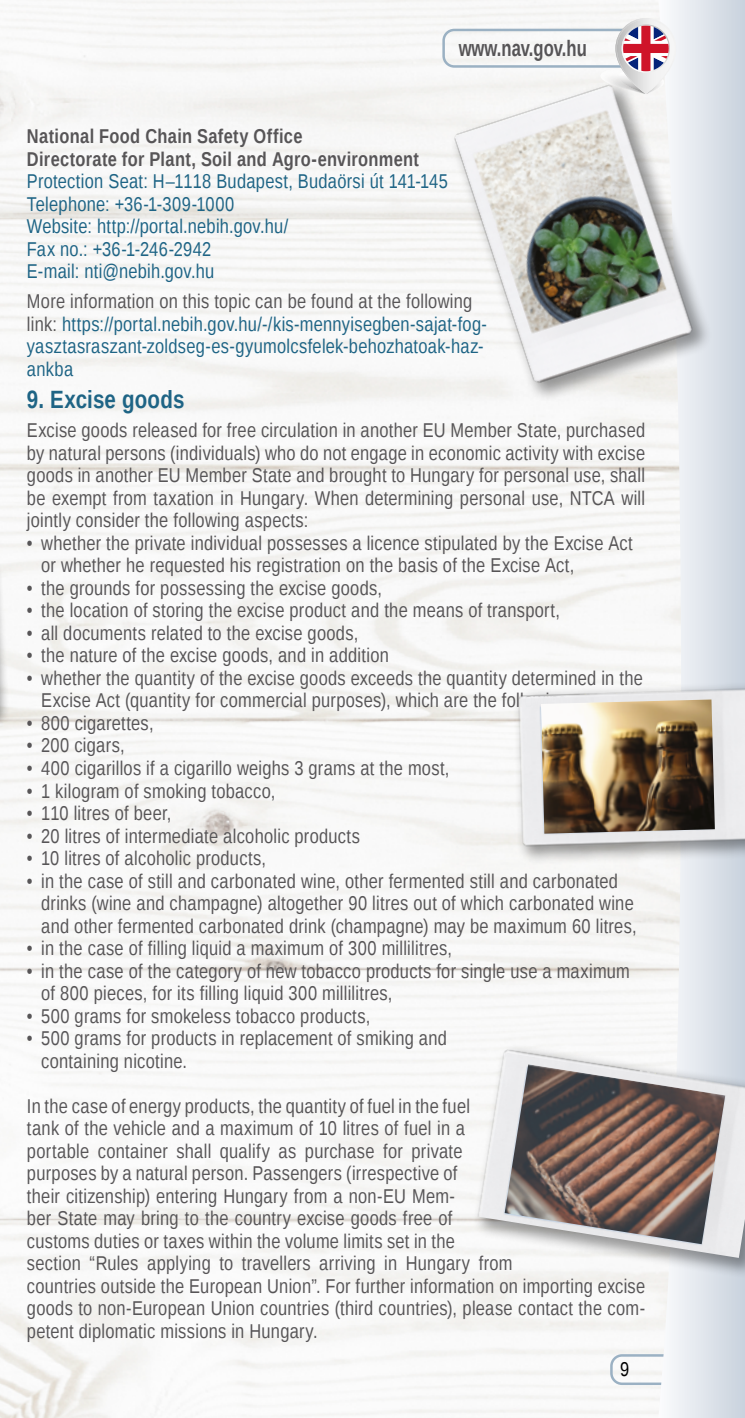
<style>
.page{position:relative;width:745px;height:1418px;background:#fff}
.page>*{position:absolute;margin:0;border:0;box-sizing:border-box;transform-origin:0 0}
.t1{font:700 25px "Liberation Sans Narrow";letter-spacing:.005em;color:#1e6485}
.t2{font:700 22.5px "Liberation Sans Narrow";color:#565456;scale:.9 1}
.t3{font:20px/22.5px "Liberation Sans Narrow";letter-spacing:.015em;color:#575557}
.t4{font:20px/22.5px "Liberation Sans Narrow";letter-spacing:.015em;color:#1e6485}
.t5{font:700 20px/22.5px "Liberation Sans Narrow";letter-spacing:.015em;color:#575557}
.t6{font:20px "Liberation Sans Narrow";color:#000}
.s1{color:#575557}
</style>
<div class="page">
<div style="left:609px;top:1354px;width:135px;height:30px;border:2px solid #9bb1c3;border-radius:11px"></div>
<svg style="left:652px;top:0;width:92px;height:1417px"></svg>
<img style="left:616px;top:19px;width:58px;height:5px">
<svg style="left:442px;top:24px;width:302px;height:70px"></svg>
<div style="left:0;top:557px;width:12px;height:185px;background:#000;opacity:.39"></div>
<div style="left:449px;top:79px;width:263px;height:323px;background:#000;opacity:.39"></div>
<img style="left:444px;top:75px;width:260px;height:318px">
<div style="left:512px;top:682px;width:232px;height:183px;background:#000;opacity:.39"></div>
<img style="left:512px;top:680px;width:232px;height:170px">
<div style="left:471px;top:1042px;width:273px;height:236px;background:#000;opacity:.39"></div>
<img style="left:470px;top:1042px;width:274px;height:215px">
<img style="left:540px;top:699px;width:174px;height:134px">
<img style="left:504px;top:1064px;width:220px;height:180px">
<p class="t2" style="left:458px;top:33px;width:144px">www.nav.gov.hu</p>
<p class="t5" style="left:27px;top:125px;width:393px">National Food Chain Safety Office<br>Directorate for Plant, Soil and Agro-environment</p>
<p class="t4" style="left:27px;top:171px;width:422px">Protection Seat: H–1118 Budapest, Budaörsi út 141-145<br>Telephone: +36-1-309-1000<br>Website: http://portal.nebih.gov.hu/<br>Fax no.: +36-1-246-2942<br>E-mail: nti@nebih.gov.hu</p>
<p class="t4" style="left:27px;top:291px;width:461px"><span class="s1">More information on this topic can be found at the following link:</span> https://portal.nebih.gov.hu/-/kis-mennyisegben-sajat-fog&shy;yasztasraszant-zoldseg-es-gyumolcsfelek-behozhatoak-haz&shy;ankba</p>
<p class="t1" style="left:27px;top:382px;width:159px">9. Excise goods</p>
<p class="t3" style="left:27px;top:420px;width:619px;text-align:justify">Excise goods released for free circulation in another EU Member State, purchased by natural persons (individuals) who do not engage in economic activity with excise goods in another EU Member State and brought to Hungary for personal use, shall be exempt from taxation in Hungary. When determining personal use, NTCA will jointly consider the following aspects:</p>
<p class="t3" style="left:41px;top:532px;width:592px;text-indent:-14px">• whether the private individual possesses a licence stipulated by the Excise Act or whether he requested his registration on the basis of the Excise Act,</p>
<p class="t3" style="left:27px;top:577px;width:356px">• the grounds for possessing the excise goods,</p>
<p class="t3" style="left:27px;top:600px;width:534px">• the location of storing the excise product and the means of transport,</p>
<p class="t3" style="left:27px;top:622px;width:332px">• all documents related to the excise goods,</p>
<p class="t3" style="left:27px;top:645px;width:363px">• the nature of the excise goods, and in addition</p>
<p class="t3" style="left:41px;top:667px;width:602px;text-indent:-14px">• whether the quantity of the excise goods exceeds the quantity determined in the<br>Excise Act (quantity for commercial purposes), which are the following</p>
<p class="t3" style="left:27px;top:712px;width:128px">• 800 cigarettes,</p>
<p class="t3" style="left:27px;top:735px;width:99px">• 200 cigars,</p>
<p class="t3" style="left:27px;top:757px;width:423px">• 400 cigarillos if a cigarillo weighs 3 grams at the most,</p>
<p class="t3" style="left:27px;top:780px;width:250px">• 1 kilogram of smoking tobacco,</p>
<p class="t3" style="left:27px;top:802px;width:146px">• 110 litres of beer,</p>
<p class="t3" style="left:27px;top:825px;width:334px">• 20 litres of intermediate alcoholic products</p>
<p class="t3" style="left:27px;top:847px;width:240px">• 10 litres of alcoholic products,</p>
<p class="t3" style="left:41px;top:870px;width:596px;text-indent:-14px">• in the case of still and carbonated wine, other fermented still and carbonated drinks (wine and champagne) altogether 90 litres out of which carbonated wine and other fermented carbonated drink (champagne) may be maximum 60 litres,</p>
<p class="t3" style="left:27px;top:937px;width:426px">• in the case of filling liquid a maximum of 300 millilitres,</p>
<p class="t3" style="left:41px;top:960px;width:590px;text-indent:-14px">• in the case of the category of new tobacco products for single use a maximum of 800 pieces, for its filling liquid 300 millilitres,</p>
<p class="t3" style="left:27px;top:1005px;width:345px">• 500 grams for smokeless tobacco products,</p>
<p class="t3" style="left:41px;top:1027px;width:407px;text-indent:-14px">• 500 grams for products in replacement of smiking and containing nicotine.</p>
<p class="t3" style="left:27px;top:1095px;width:619px">In the case of energy products, the quantity of fuel in the fuel<br>tank of the vehicle and a maximum of 10 litres of fuel in a<br>portable container shall qualify as purchase for private<br>purposes by a natural person. Passengers (irrespective of<br>their citizenship) entering Hungary from a non-EU Mem-<br>ber State may bring to the country excise goods free of<br>customs duties or taxes within the volume limits set in the<br>section “Rules applying to travellers arriving in Hungary from<br>countries outside the European Union”. For further information on importing excise goods to non-European Union countries (third countries), please contact the com&shy;petent diplomatic missions in Hungary.</p>
<p class="t6" style="left:619px;top:1357px;width:11px">9</p>
</div>
